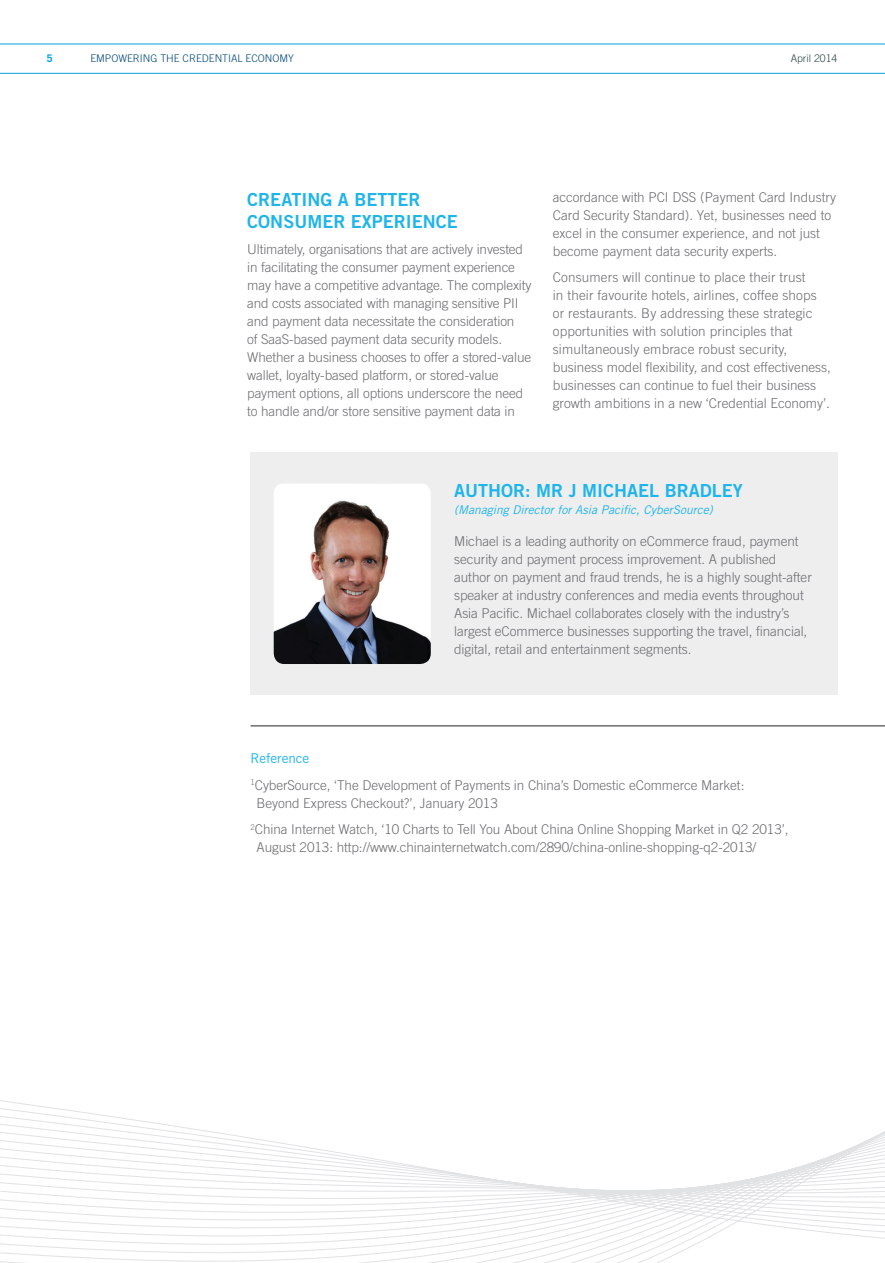
<style>
.page{position:relative;width:885px;height:1263px;background:#fff}
.page>*{position:absolute;margin:0;border:0;box-sizing:border-box;transform-origin:0 0}
.t1{font:18px/21.6px "Trade Gothic Bold Two";color:#1fb5ea}
.t2{font:300 13.5px/18px "Trade Gothic";letter-spacing:-.005em;color:#6c6d70}
.t3{font:italic 12px "Trade Gothic";color:#1fb5ea}
.t4{font:300 10.5px "Trade Gothic";color:#00467c}
.t5{font:300 10.5px "Trade Gothic";color:#2b4244}
.t6{font:700 10.5px "Trade Gothic";color:#00a1e3}
.s1{font-weight:400;color:#1fb5ea}
</style>
<div class="page">
<svg style="left:0;top:1100px;width:740px;height:163px"></svg>
<div style="left:250px;top:452px;width:588px;height:243px;background:#eeeeef"></div>
<svg style="left:740px;top:1132px;width:144px;height:107px"></svg>
<img style="left:274px;top:484px;width:157px;height:180px">
<hr style="left:250px;top:725px;width:634px;height:2px;background:#6c6d70">
<hr style="left:0;top:44px;width:884px;height:1px;background:#00a1e3">
<hr style="left:0;top:73px;width:884px;height:1px;background:#00a1e3">
<p class="t6" style="left:47px;top:52px;width:7px">5</p>
<p class="t4" style="left:90px;top:52px;width:205px">EMPOWERING THE CREDENTIAL ECONOMY</p>
<p class="t5" style="left:790px;top:52px;width:48px">April 2014</p>
<h1 class="t1" style="left:247px;top:188px;width:212px">CREATING A BETTER<br>CONSUMER EXPERIENCE</h1>
<p class="t2" style="left:247px;top:240px;width:285px">Ultimately, organisations that are actively invested in facilitating the consumer payment experience may have a competitive advantage. The complexity and costs associated with managing sensitive PII and payment data necessitate the consideration<br>of SaaS-based payment data security models.<br>Whether a business chooses to offer a stored-value wallet, loyalty-based platform, or stored-value payment options, all options underscore the need to handle and/or store sensitive payment data in</p>
<p class="t2" style="left:552px;top:188px;width:285px">accordance with PCI DSS (Payment Card Industry Card Security Standard). Yet, businesses need to excel in the consumer experience, and not just become payment data security experts.</p>
<p class="t2" style="left:552px;top:268px;width:280px">Consumers will continue to place their trust<br>in their favourite hotels, airlines, coffee shops or restaurants. By addressing these strategic opportunities with solution principles that simultaneously embrace robust security, business model flexibility, and cost effectiveness, businesses can continue to fuel their business growth ambitions in a new ‘Credential Economy’.</p>
<h1 class="t1" style="left:454px;top:480px;width:290px">AUTHOR: MR J MICHAEL BRADLEY</h1>
<p class="t3" style="left:454px;top:502px;width:260px">(Managing Director for Asia Pacific, CyberSource)</p>
<p class="t2" style="left:454px;top:532px;width:359px">Michael is a leading authority on eCommerce fraud, payment security and payment process improvement. A published author on payment and fraud trends, he is a highly sought-after speaker at industry conferences and media events throughout Asia Pacific. Michael collaborates closely with the industry’s largest eCommerce businesses supporting the travel, financial, digital, retail and entertainment segments.</p>
<p class="t2" style="left:250px;top:745px;width:495px;line-height:26.5px"><span class="s1">Reference<br></span><sup>1</sup>CyberSource, ‘The Development of Payments in China’s Domestic eCommerce Market:</p>
<p class="t2" style="left:250px;top:789px;width:539px;line-height:26.5px;text-indent:6px">Beyond Express Checkout?’, January 2013<br><sup>2</sup>China Internet Watch, ‘10 Charts to Tell You About China Online Shopping Market in Q2 2013’,</p>
<p class="t2" style="left:256px;top:838px;width:501px">August 2013: http://www.chinainternetwatch.com/2890/china-online-shopping-q2-2013/</p>
</div>
